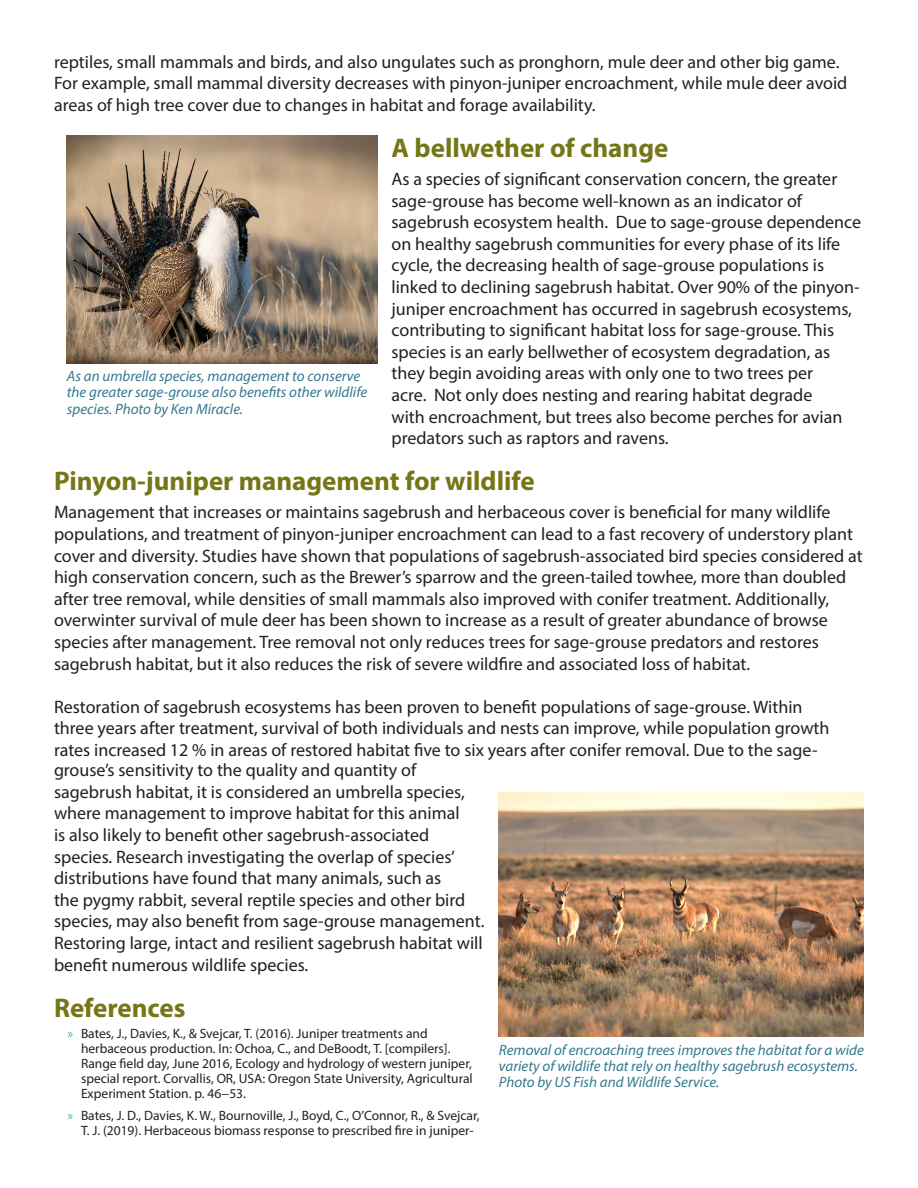
<style>
.page{position:relative;width:918px;height:1188px;background:#fff}
.page>*{position:absolute;margin:0;border:0;box-sizing:border-box;transform-origin:0 0}
.Heading_2{font:700 27px "Myriad Pro";color:#757616}
.t1{font:18px/21.6px "Myriad Pro";color:#231f20}
.Photo_Caption{font:italic 15px/16.2px "Myriad Pro";color:#34798f}
.t2{font:13.5px/15px "Myriad Pro";color:#231f20}
.s1{color:#59a0b5}
</style>
<div class="page">
<img style="left:67px;top:135px;width:311px;height:228px">
<img style="left:499px;top:793px;width:365px;height:244px">
<p class="t1" style="left:54px;top:50px;width:795px">reptiles, small mammals and birds, and also ungulates such as pronghorn, mule deer and other big game.<br>For example, small mammal diversity decreases with pinyon-juniper encroachment, while mule deer avoid areas of high tree cover due to changes in habitat and forage availability.</p>
<p class="Heading_2" style="left:392px;top:130px;width:278px">A bellwether of change</p>
<p class="t1" style="left:392px;top:168px;width:471px">As a species of significant conservation concern, the greater sage-grouse has become well-known as an indicator of sagebrush ecosystem health. Due to sage-grouse dependence on healthy sagebrush communities for every phase of its life cycle, the decreasing health of sage-grouse populations is linked to declining sagebrush habitat. Over 90% of the pinyon&shy;juniper encroachment has occurred in sagebrush ecosystems, contributing to significant habitat loss for sage-grouse. This species is an early bellwether of ecosystem degradation, as they begin avoiding areas with only one to two trees per<br>acre. Not only does nesting and rearing habitat degrade<br>with encroachment, but trees also become perches for avian predators such as raptors and ravens.</p>
<p class="Heading_2" style="left:54px;top:463px;width:482px">Pinyon-juniper management for wildlife</p>
<p class="t1" style="left:54px;top:501px;width:810px">Management that increases or maintains sagebrush and herbaceous cover is beneficial for many wildlife populations, and treatment of pinyon-juniper encroachment can lead to a fast recovery of understory plant cover and diversity. Studies have shown that populations of sagebrush-associated bird species considered at high conservation concern, such as the Brewer’s sparrow and the green-tailed towhee, more than doubled after tree removal, while densities of small mammals also improved with conifer treatment. Additionally, overwinter survival of mule deer has been shown to increase as a result of greater abundance of browse species after management. Tree removal not only reduces trees for sage-grouse predators and restores sagebrush habitat, but it also reduces the risk of severe wildfire and associated loss of habitat.</p>
<p class="t1" style="left:54px;top:696px;width:777px">Restoration of sagebrush ecosystems has been proven to benefit populations of sage-grouse. Within three years after treatment, survival of both individuals and nests can improve, while population growth rates increased 12 % in areas of restored habitat five to six years after conifer removal. Due to the sage-</p>
<p class="Photo_Caption" style="left:67px;top:368px;width:302px">As an umbrella species, management to conserve the greater sage-grouse also benefits other wildlife species. Photo by Ken Miracle.</p>
<p class="t1" style="left:54px;top:759px;width:432px">grouse’s sensitivity to the quality and quantity of sagebrush habitat, it is considered an umbrella species, where management to improve habitat for this animal<br>is also likely to benefit other sagebrush-associated species. Research investigating the overlap of species’ distributions have found that many animals, such as<br>the pygmy rabbit, several reptile species and other bird species, may also benefit from sage-grouse management.<br>Restoring large, intact and resilient sagebrush habitat will benefit numerous wildlife species.</p>
<p class="Heading_2" style="left:54px;top:990px;width:133px">References</p>
<p class="t2" style="left:81px;top:1026px;width:393px;text-indent:-14px"><span class="s1">»</span> Bates, J., Davies, K., &amp; Svejcar, T. (2016). Juniper treatments and herbaceous production. In: Ochoa, C., and DeBoodt, T. [compilers].<br>Range field day, June 2016, Ecology and hydrology of western juniper, special report. Corvallis, OR, USA: Oregon State University, Agricultural Experiment Station. p. 46−53.</p>
<p class="t2" style="left:68px;top:1108px;width:414px;text-align:center"><span class="s1">»</span> Bates, J. D., Davies, K. W., Bournoville, J., Boyd, C., O’Connor, R., &amp; Svejcar,<br>T. J. (2019). Herbaceous biomass response to prescribed fire in juniper-</p>
<p class="Photo_Caption" style="left:499px;top:1041px;width:366px">Removal of encroaching trees improves the habitat for a wide variety of wildlife that rely on healthy sagebrush ecosystems.<br>Photo by US Fish and Wildlife Service.</p>
</div>
